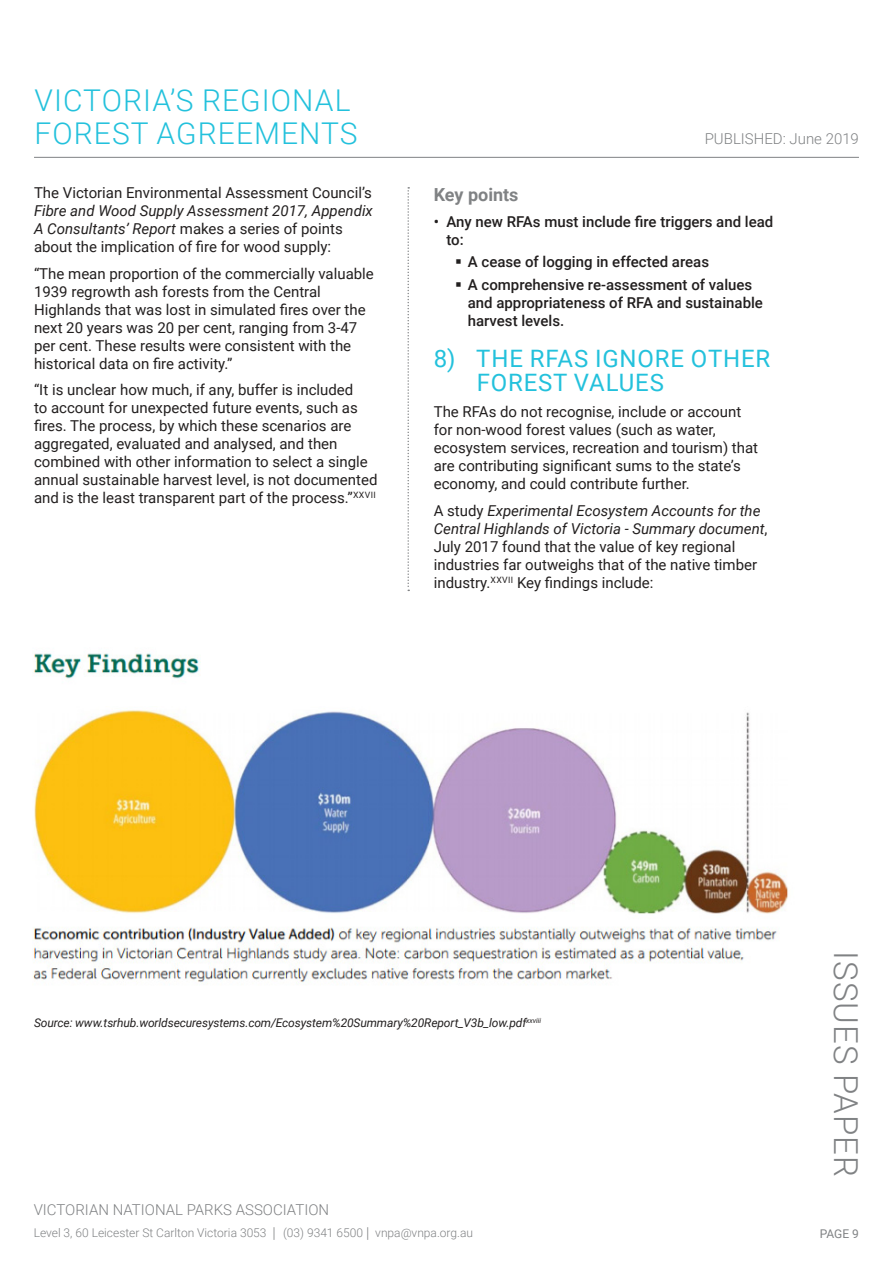
<style>
.page{position:relative;width:893px;height:1263px;background:#fff}
.page>*{position:absolute;margin:0;border:0;box-sizing:border-box;transform-origin:0 0}
.t1{font:300 33px "Roboto";letter-spacing:.035em;color:#808284}
.t2{font:300 30px/33px "Roboto";letter-spacing:.035em;color:#23c1dc}
.t3{font:24px/24px "Roboto";letter-spacing:.035em;color:#23c1dc}
.t4{font:700 18px "Roboto";color:#808284}
.t5{font:15px/18px "Roboto";color:#221f1f}
.t6{font:500 15px/18px "Roboto";color:#221f1f}
.t7{font:italic 15px/18px "Roboto";color:#221f1f}
.t8{font:300 15px "Roboto";color:#808284}
.t9{font:italic 12px "Roboto";letter-spacing:-.01em;color:#221f1f}
.t10{font:300 12px "Roboto";color:#808284}
.t11{font:12px "Roboto";color:#808284}
.s1{font-style:normal}
.s2{font-style:italic}
.s3{font-size:15px}
</style>
<div class="page">
<hr style="left:34px;top:157px;width:825px;height:1px;background:#808284">
<svg style="left:407px;top:187px;width:2px;height:404px"></svg>
<img style="left:33px;top:653px;width:755px;height:331px">
<h2 class="t2" style="left:35px;top:86px;width:325px">VICTORIA’S REGIONAL<br>FOREST AGREEMENTS</h2>
<p class="t5" style="left:34px;top:183px;width:339px">The Victorian Environmental Assessment Council’s</p>
<p class="t7" style="left:34px;top:203px;width:340px">Fibre and Wood Supply Assessment 2017, Appendix<br>A Consultants’ Report <span class="s1">makes a series of points about the implication of fire for wood supply:</span></p>
<p class="t5" style="left:34px;top:265px;width:341px">“The mean proportion of the commercially valuable 1939 regrowth ash forests from the Central Highlands that was lost in simulated fires over the next 20 years was 20 per cent, ranging from 3-47 per cent. These results were consistent with the historical data on fire activity.”</p>
<p class="t5" style="left:34px;top:380px;width:345px">“It is unclear how much, if any, buffer is included<br>to account for unexpected future events, such as fires. The process, by which these scenarios are aggregated, evaluated and analysed, and then combined with other information to select a single annual sustainable harvest level, is not documented and is the least transparent part of the process.”<sup>XXVII</sup></p>
<p class="t8" style="left:705px;top:132px;width:156px">PUBLISHED: June 2019</p>
<p class="t4" style="left:434px;top:187px;width:86px">Key points</p>
<p class="t6" style="left:446px;top:212px;width:328px;text-indent:-13px">• Any new RFAs must include fire triggers and lead to:</p>
<p class="t6" style="left:455px;top:252px;width:256px">▪ A cease of logging in effected areas</p>
<p class="t6" style="left:468px;top:275px;width:297px;text-indent:-13px">▪ A comprehensive re-assessment of values and appropriateness of RFA and sustainable harvest levels.</p>
<h3 class="t3" style="left:477px;top:345px;width:295px;text-indent:-43px">8) THE RFAS IGNORE OTHER<br>FOREST VALUES</h3>
<p class="t5" style="left:434px;top:402px;width:326px">The RFAs do not recognise, include or account for non-wood forest values (such as water, ecosystem services, recreation and tourism) that are contributing significant sums to the state’s economy, and could contribute further.</p>
<p class="t5" style="left:434px;top:502px;width:335px">A study <span class="s2">Experimental Ecosystem Accounts for the Central Highlands of Victoria - Summary document</span>, July 2017 found that the value of key regional industries far outweighs that of the native timber industry.<sup>XXVII</sup> Key findings include:</p>
<p class="t9" style="left:34px;top:1018px;width:509px">Source: www.tsrhub.worldsecuresystems.com/Ecosystem%20Summary%20Report_V3b_low.pdf<sup>xxviii</sup></p>
<p class="t8" style="left:34px;top:1203px;width:297px">VICTORIAN NATIONAL PARKS ASSOCIATION</p>
<p class="t10" style="left:34px;top:1227px;width:441px">Level 3, 60 Leicester St Carlton Victoria 3053 <span class="s3">|</span> (03) 9341 6500 <span class="s3">|</span> vnpa@vnpa.org.au</p>
<h1 class="t1" style="left:860px;top:951px;width:228px;rotate:90deg">ISSUES PAPER</h1>
<p class="t11" style="left:820px;top:1225px;width:41px">PAGE 9</p>
</div>
